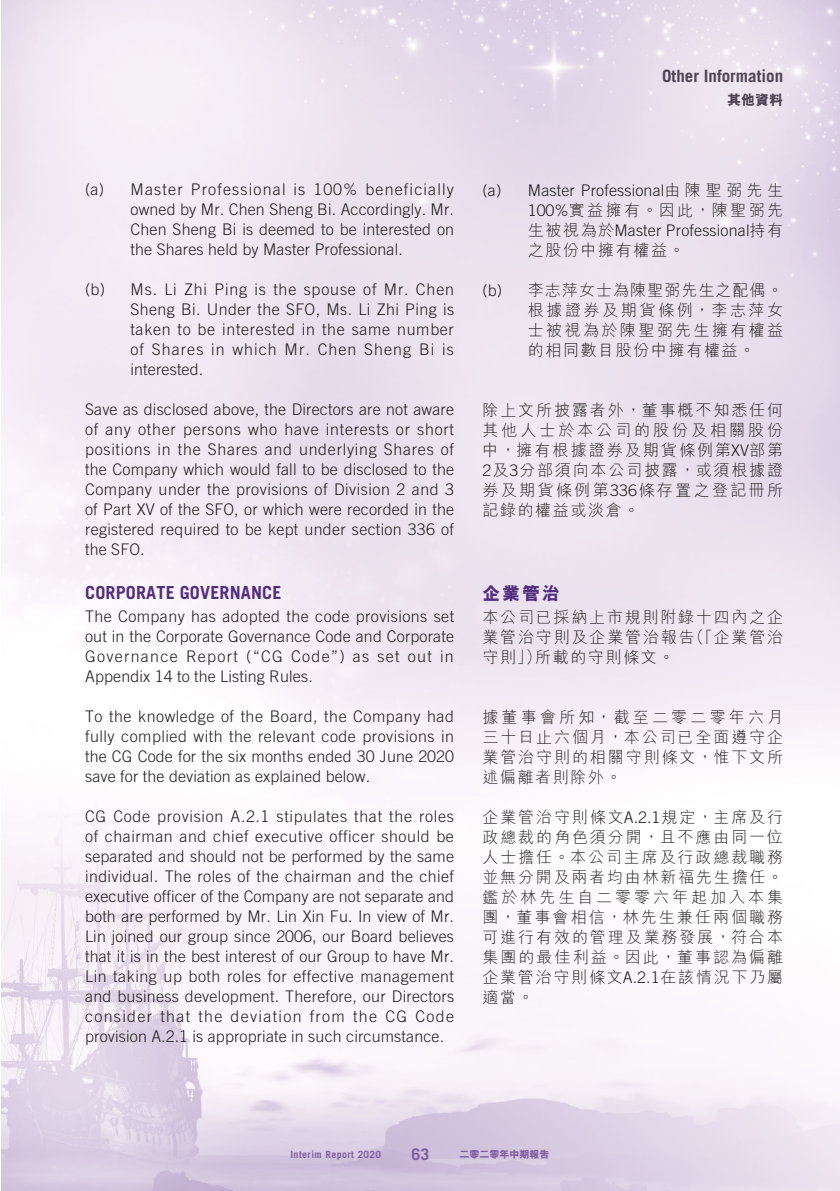
<style>
.page{position:relative;width:840px;height:1191px;background:#fff}
.page>*{position:absolute;margin:0;border:0;box-sizing:border-box;transform-origin:0 0}
._03_Subhead_1{font:700 18px "Trade Gothic LT Std";letter-spacing:.01em;color:#522e81}
._003_C_Subhead_1{font:800 18px "M Hei HK";color:#522e81}
.t1{font:700 17px "Trade Gothic LT Std";color:#4f4355}
._01_Body{font:300 16px/20px "Trade Gothic LT Std";letter-spacing:.01em;color:#231f20;text-align:justify}
._001_C_Body{font:300 16px/20px "M Hei HK";letter-spacing:.12em;color:#231f20;text-align:justify}
._001_C_Body-2{font:300 16px/20px "Trade Gothic LT Std";letter-spacing:.01em;color:#231f20;text-align:justify}
.t2{font:700 16px "Trade Gothic LT Std";color:#7e5fa0}
.t3{font:800 14px "M Hei HK";color:#4f4355}
.t4{font:700 10px "Trade Gothic LT Std";letter-spacing:.04em;color:#7e5fa0}
.t5{font:800 10px "M Hei HK";color:#7e5fa0}
.s1{font-family:"M Hei HK"}
.s2{font-family:"Trade Gothic LT Std"}
</style>
<div class="page">
<img style="left:2px;top:0;width:837px;height:1191px">
<p class="t1" style="left:661px;top:66px;width:122px">Other Information</p>
<p class="t3" style="left:726px;top:92px;width:57px">其他資料</p>
<p class="_01_Body" style="left:130px;top:179px;width:325px;text-indent:-45px">(a) Master Professional is 100% beneficially owned by Mr. Chen Sheng Bi. Accordingly. Mr.<br>Chen Sheng Bi is deemed to be interested on the Shares held by Master Professional.</p>
<p class="_01_Body" style="left:130px;top:279px;width:325px;text-indent:-45px">(b) Ms. Li Zhi Ping is the spouse of Mr. Chen Sheng Bi. Under the SFO, Ms. Li Zhi Ping is taken to be interested in the same number of Shares in which Mr. Chen Sheng Bi is interested.</p>
<p class="_01_Body" style="left:85px;top:399px;width:370px">Save as disclosed above, the Directors are not aware of any other persons who have interests or short positions in the Shares and underlying Shares of the Company which would fall to be disclosed to the Company under the provisions of Division 2 and 3 of Part XV of the SFO, or which were recorded in the registered required to be kept under section 336 of the SFO.</p>
<p class="_03_Subhead_1" style="left:85px;top:581px;width:198px">CORPORATE GOVERNANCE</p>
<p class="_01_Body" style="left:85px;top:606px;width:370px">The Company has adopted the code provisions set out in the Corporate Governance Code and Corporate Governance Report (“CG Code”) as set out in Appendix 14 to the Listing Rules.</p>
<p class="_01_Body" style="left:85px;top:706px;width:370px">To the knowledge of the Board, the Company had fully complied with the relevant code provisions in the CG Code for the six months ended 30 June 2020 save for the deviation as explained below.</p>
<p class="_01_Body" style="left:85px;top:806px;width:370px">CG Code provision A.2.1 stipulates that the roles of chairman and chief executive officer should be separated and should not be performed by the same individual. The roles of the chairman and the chief executive officer of the Company are not separate and both are performed by Mr. Lin Xin Fu. In view of Mr.<br>Lin joined our group since 2006, our Board believes that it is in the best interest of our Group to have Mr.<br>Lin taking up both roles for effective management and business development. Therefore, our Directors consider that the deviation from the CG Code provision A.2.1 is appropriate in such circumstance.</p>
<p class="_001_C_Body-2" style="left:527px;top:180px;width:257px;text-indent:-45px">(a) Master Professional<span class="s1">由陳聖弼先生</span>100%<span class="s1">實益擁有。因此，陳聖弼先生被視為於</span>Master Professional<span class="s1">持有之股份中擁有權益。</span></p>
<p class="_001_C_Body" style="left:527px;top:280px;width:257px;text-indent:-45px"><span class="s2">(b)</span> 李志萍女士為陳聖弼先生之配偶。根據證券及期貨條例，李志萍女士被視為於陳聖弼先生擁有權益的相同數目股份中擁有權益。</p>
<p class="_001_C_Body" style="left:482px;top:400px;width:302px">除上文所披露者外，董事概不知悉任何其他人士於本公司的股份及相關股份中，擁有根據證券及期貨條例第<span class="s2">XV</span>部第<span class="s2">2</span>及<span class="s2">3</span>分部須向本公司披露，或須根據證券及期貨條例第<span class="s2">336</span>條存置之登記冊所記錄的權益或淡倉。</p>
<p class="_003_C_Subhead_1" style="left:482px;top:584px;width:79px">企業管治</p>
<p class="_001_C_Body" style="left:482px;top:606px;width:302px">本公司已採納上市規則附錄十四內之企業管治守則及企業管治報告（「企業管治守則」）所載的守則條文。</p>
<p class="_001_C_Body" style="left:482px;top:706px;width:302px">據董事會所知，截至二零二零年六月三十日止六個月，本公司已全面遵守企業管治守則的相關守則條文，惟下文所述偏離者則除外。</p>
<p class="_001_C_Body" style="left:482px;top:806px;width:302px">企業管治守則條文<span class="s2">A.2.1</span>規定，主席及行政總裁的角色須分開，且不應由同一位人士擔任。本公司主席及行政總裁職務並無分開及兩者均由林新福先生擔任。鑑於林先生自二零零六年起加入本集團，董事會相信，林先生兼任兩個職務可進行有效的管理及業務發展，符合本集團的最佳利益。因此，董事認為偏離企業管治守則條文<span class="s2">A.2.1</span>在該情況下乃屬適當。</p>
<p class="t4" style="left:290px;top:1147px;width:92px">Interim Report 2020</p>
<p class="t2" style="left:411px;top:1144px;width:19px">63</p>
<p class="t5" style="left:459px;top:1149px;width:91px">二零二零年中期報告</p>
</div>
